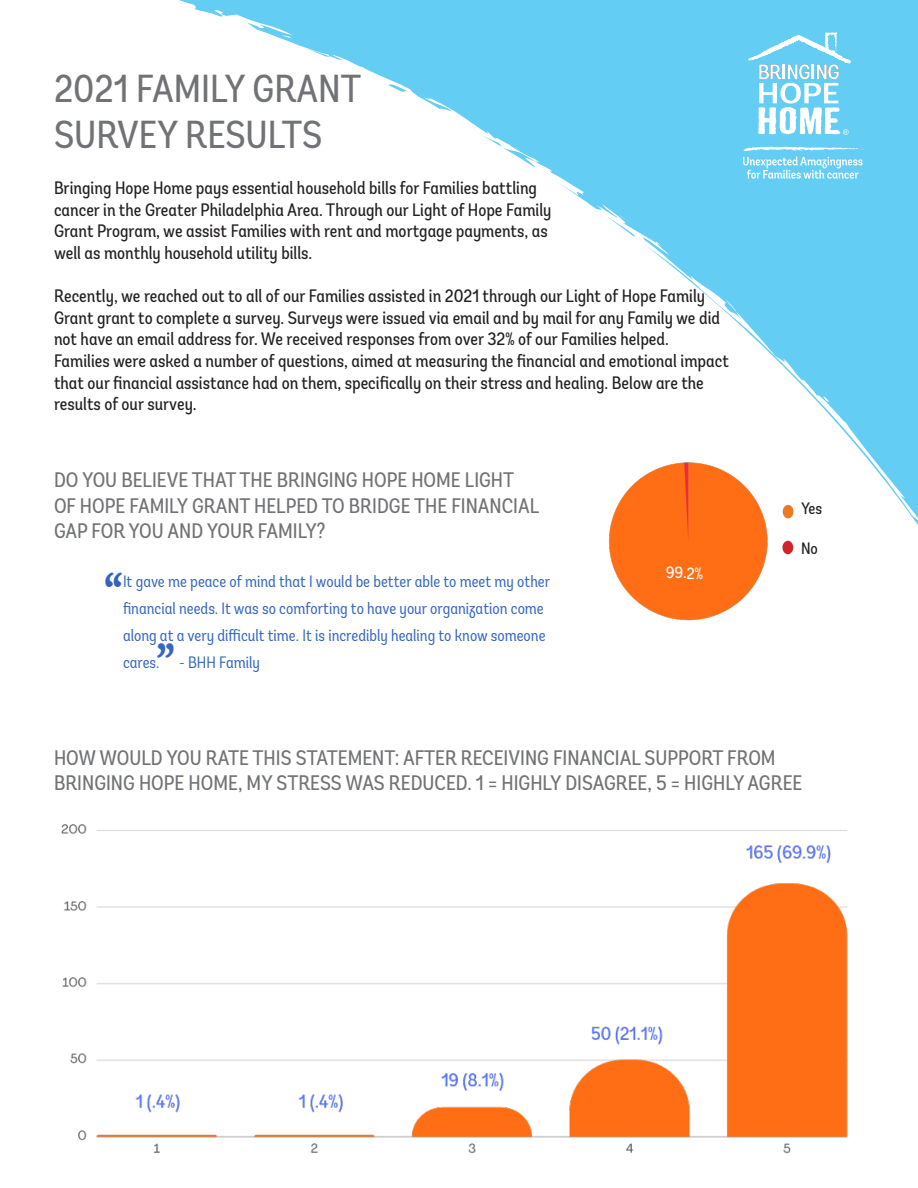
<style>
.page{position:relative;width:918px;height:1188px;background:#fff}
.page>*{position:absolute;margin:0;border:0;box-sizing:border-box;transform-origin:0 0}
.t1{font:700 42px "Noteworthy";color:#3264be}
.t2{font:700 42px "Noteworthy";color:#3567c1}
.t3{font:39px "Andes Condensed";color:#717275}
.t4{font:21px "Andes Condensed";color:#717275}
.t5{font:18px/21.6px "Andes Condensed";color:#231f20}
.t6{font:condensed 16.5px/27px "Andes";color:#3366bf}
.t7{font:16.5px "Andes Condensed";color:#231f20}
.t8{font:16.5px "Andes Condensed";color:#fff}
</style>
<div class="page">
<img style="left:61px;top:824px;width:787px;height:330px">
<svg style="left:179px;top:0;width:739px;height:541px"></svg>
<svg style="left:743px;top:146px;width:121px;height:5px"></svg>
<svg style="left:743px;top:32px;width:121px;height:103px"></svg>
<svg style="left:743px;top:157px;width:120px;height:22px;background:#8edaf6"></svg>
<div style="left:783px;top:505px;width:11px;height:13px;background:#ec7a23;border-radius:50%"></div>
<div style="left:782px;top:541px;width:11px;height:13px;background:#d1232a;border-radius:50%"></div>
<img style="left:606px;top:459px;width:163px;height:162px">
<p class="t3" style="left:54px;top:64px;width:309px">2021 FAMILY GRANT</p>
<p class="t3" style="left:54px;top:111px;width:270px">SURVEY RESULTS</p>
<p class="t5" style="left:54px;top:177px;width:499px">Bringing Hope Home pays essential household bills for Families battling cancer in the Greater Philadelphia Area. Through our Light of Hope Family Grant Program, we assist Families with rent and mortgage payments, as well as monthly household utility bills.</p>
<p class="t5" style="left:54px;top:285px;width:668px">Recently, we reached out to all of our Families assisted in 2021 through our Light of Hope Family<br>Grant grant to complete a survey. Surveys were issued via email and by mail for any Family we did not have an email address for. We received responses from over 32% of our Families helped.</p>
<p class="t5" style="left:54px;top:350px;width:676px">Families were asked a number of questions, aimed at measuring the financial and emotional impact that our financial assistance had on them, specifically on their stress and healing. Below are the results of our survey.</p>
<p class="t4" style="left:54px;top:467px;width:462px">DO YOU BELIEVE THAT THE BRINGING HOPE HOME LIGHT</p>
<p class="t4" style="left:54px;top:493px;width:487px">OF HOPE FAMILY GRANT HELPED TO BRIDGE THE FINANCIAL</p>
<p class="t4" style="left:54px;top:518px;width:273px">GAP FOR YOU AND YOUR FAMILY?</p>
<p class="t1" style="left:105px;top:554px;width:18px">“</p>
<p class="t6" style="left:123px;top:568px;width:429px">It gave me peace of mind that I would be better able to meet my other financial needs. It was so comforting to have your organization come along at a very difficult time. It is incredibly healing to know someone cares. - BHH Family</p>
<p class="t2" style="left:158px;top:624px;width:17px">”</p>
<p class="t8" style="left:666px;top:562px;width:39px;rotate:1deg">99.2%</p>
<p class="t7" style="left:801px;top:499px;width:23px">Yes</p>
<p class="t7" style="left:801px;top:538px;width:18px">No</p>
<p class="t4" style="left:54px;top:745px;width:723px">HOW WOULD YOU RATE THIS STATEMENT: AFTER RECEIVING FINANCIAL SUPPORT FROM</p>
<p class="t4" style="left:54px;top:770px;width:750px">BRINGING HOPE HOME, MY STRESS WAS REDUCED. 1 = HIGHLY DISAGREE, 5 = HIGHLY AGREE</p>
</div>
